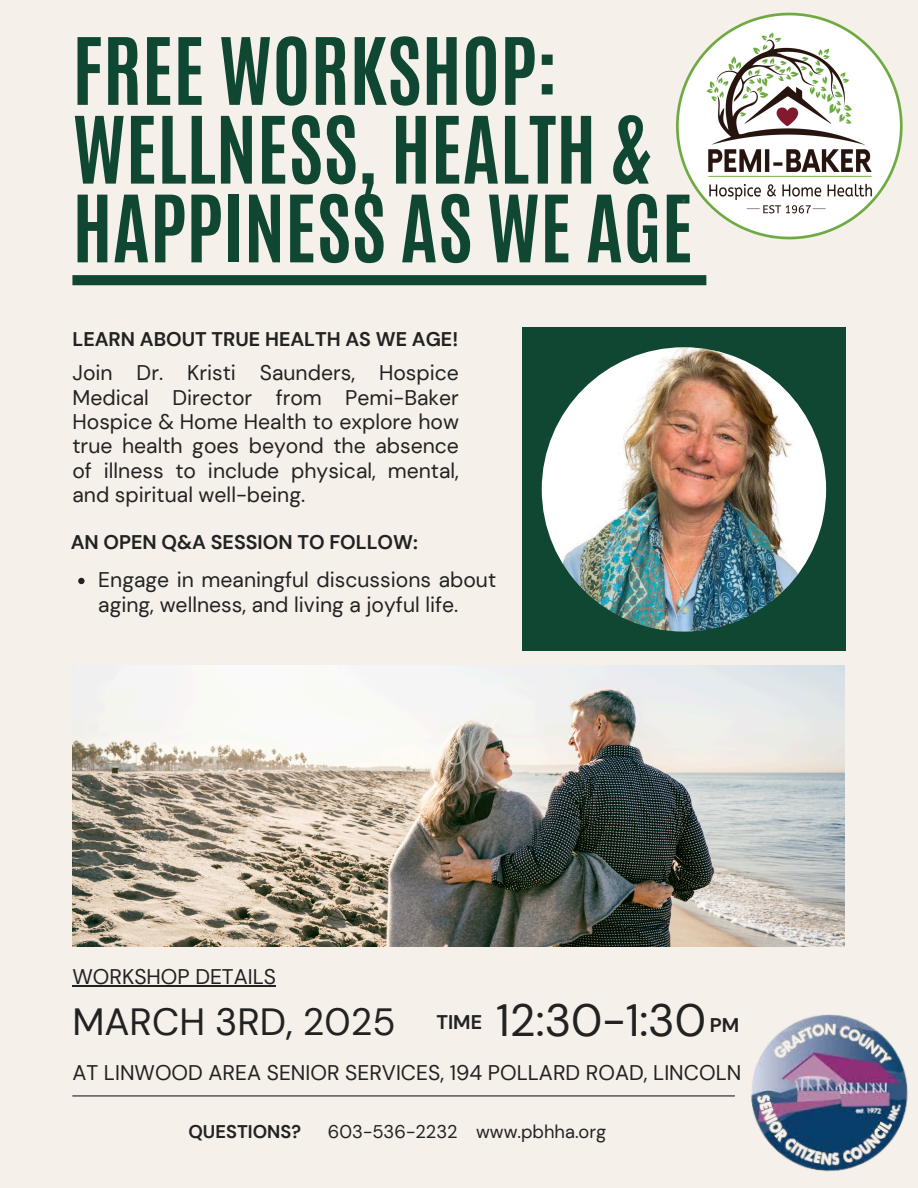
<style>
.page{position:relative;width:918px;height:1188px;background:#f5f0ea}
.page>*{position:absolute;margin:0;border:0;box-sizing:border-box;transform-origin:0 0}
.t1{font:700 78.75px/78.8px "Antonio";color:#0f4733}
.t2{font:45.15px "DM Sans";color:#222}
.t3{font:37.8px "DM Sans";color:#222}
.t4{font:21.15px/24.3px "DM Sans";color:#222;text-align:justify}
.t5{font:700 19.8px "DM Sans";color:#222}
.t6{font:18.3px "DM Sans";color:#222}
.t7{font:700 18.3px "DM Sans";color:#222}
</style>
<div class="page">
<div style="left:522px;top:328px;width:324px;height:323px;background:#0f4733"></div>
<img style="left:542px;top:347px;width:284px;height:285px;border-radius:50%">
<img style="left:72px;top:666px;width:773px;height:280px">
<hr style="left:72px;top:1095px;width:663px;height:2px;background:#222">
<div style="left:72px;top:275px;width:634px;height:10px;background:#0f4733"></div>
<img style="left:676px;top:12px;width:227px;height:228px">
<img style="left:732px;top:1014px;width:176px;height:158px">
<svg style="left:78px;top:578px;width:7px;height:6px"></svg>
<hr style="left:72px;top:985px;width:204px;height:1px;background:#222">
<p class="t1" style="left:72px;top:32px;width:622px">FREE WORKSHOP:<br>WELLNESS, HEALTH &amp;<br>HAPPINESS AS WE AGE</p>
<h3 class="t5" style="left:72px;top:326px;width:387px">LEARN ABOUT TRUE HEALTH AS WE AGE!</h3>
<h4 class="t4" style="left:72px;top:361px;width:388px">Join Dr. Kristi Saunders, Hospice Medical Director from Pemi-Baker Hospice &amp; Home Health to explore how true health goes beyond the absence of illness to include physical, mental, and spiritual well-being.</h4>
<h4 class="t5" style="left:71px;top:530px;width:349px">AN OPEN Q&amp;A SESSION TO FOLLOW:</h4>
<h6 class="t4" style="left:98px;top:568px;width:399px">Engage in meaningful discussions about aging, wellness, and living a joyful life.</h6>
<p class="t4" style="left:72px;top:965px;width:205px">WORKSHOP DETAILS</p>
<h4 class="t3" style="left:72px;top:997px;width:325px">MARCH 3RD, 2025</h4>
<h2 class="t2" style="left:496px;top:992px;width:211px">12:30-1:30</h2>
<h4 class="t5" style="left:436px;top:1009px;width:47px">TIME</h4>
<h5 class="t5" style="left:710px;top:1013px;width:31px">PM</h5>
<p class="t4" style="left:72px;top:1061px;width:670px">AT LINWOOD AREA SENIOR SERVICES, 194 POLLARD ROAD, LINCOLN</p>
<p class="t7" style="left:189px;top:1120px;width:114px">QUESTIONS?</p>
<h5 class="t6" style="left:328px;top:1120px;width:131px">603-536-2232</h5>
<p class="t6" style="left:476px;top:1120px;width:132px">www.pbhha.org</p>
</div>
